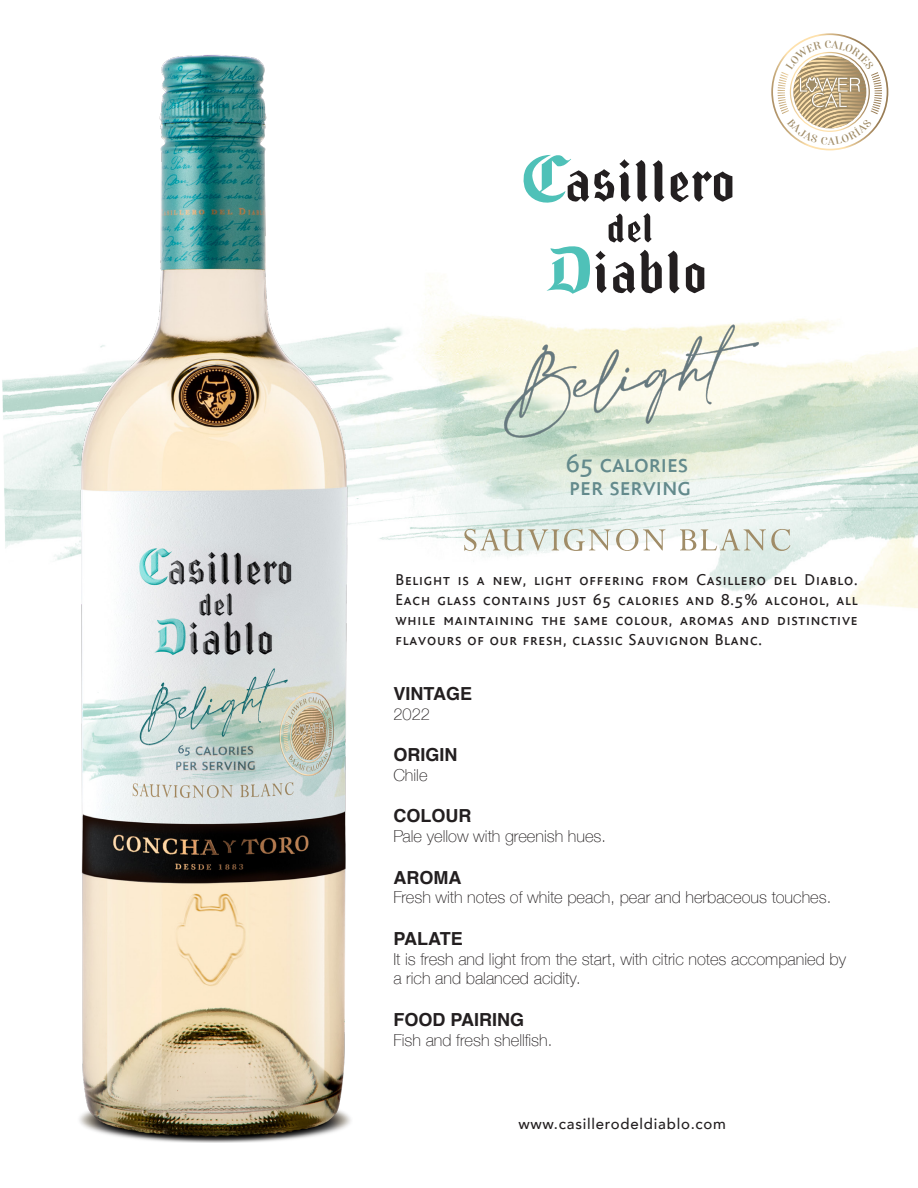
<style>
.page{position:relative;width:918px;height:1188px;background:#fff}
.page>*{position:absolute;margin:0;border:0;box-sizing:border-box;transform-origin:0 0}
.t1{font:26.55px/22.6px "Bliss Caps";color:#638a8c}
.t2{font:700 18px "Helvetica";color:#231f20}
.t3{font:100 16.5px/19.8px "Helvetica Neue";color:#231f20}
.t4{font:16.5px/19.8px "Bliss Caps";letter-spacing:.05em;color:#231f20;text-align:justify}
.t5{font:500 15px "Avenir";letter-spacing:.05em;color:#231f20}
</style>
<div class="page">
<img style="left:2px;top:86px;width:916px;height:522px">
<svg style="left:653px;top:160px;width:12px;height:42px"></svg>
<svg style="left:671px;top:171px;width:61px;height:31px"></svg>
<svg style="left:523px;top:154px;width:124px;height:51px"></svg>
<svg style="left:668px;top:251px;width:12px;height:42px"></svg>
<svg style="left:686px;top:263px;width:18px;height:30px"></svg>
<svg style="left:547px;top:213px;width:115px;height:81px"></svg>
<svg style="left:464px;top:529px;width:201px;height:22px"></svg>
<svg style="left:680px;top:529px;width:110px;height:22px"></svg>
<img style="left:77px;top:55px;width:275px;height:1088px">
<img style="left:495px;top:320px;width:273px;height:121px">
<svg style="left:771px;top:33px;width:117px;height:117px"></svg>
<h1 class="t1" style="left:566px;top:453px;width:127px">65 calories per serving</h1>
<p class="t4" style="left:395px;top:570px;width:464px">Belight is a new, light offering from Casillero del Diablo.<br>Each glass contains just 65 calories and 8.5% alcohol, all while maintaining the same colour, aromas and distinctive flavours of our fresh, classic Sauvignon Blanc.</p>
<p class="t2" style="left:393px;top:679px;width:80px">VINTAGE</p>
<p class="t3" style="left:393px;top:703px;width:38px">2022</p>
<p class="t2" style="left:393px;top:740px;width:66px">ORIGIN</p>
<p class="t3" style="left:393px;top:765px;width:36px">Chile</p>
<p class="t2" style="left:393px;top:802px;width:79px">COLOUR</p>
<p class="t3" style="left:393px;top:826px;width:214px">Pale yellow with greenish hues.</p>
<p class="t2" style="left:393px;top:863px;width:69px">AROMA</p>
<p class="t3" style="left:393px;top:887px;width:439px">Fresh with notes of white peach, pear and herbaceous touches.</p>
<p class="t2" style="left:393px;top:924px;width:71px">PALATE</p>
<p class="t3" style="left:393px;top:948px;width:454px">It is fresh and light from the start, with citric notes accompanied by a rich and balanced acidity.</p>
<p class="t2" style="left:393px;top:1005px;width:132px">FOOD PAIRING</p>
<p class="t3" style="left:393px;top:1029px;width:161px">Fish and fresh shellfish.</p>
<p class="t5" style="left:518px;top:1110px;width:209px">www.casillerodeldiablo.com</p>
</div>
